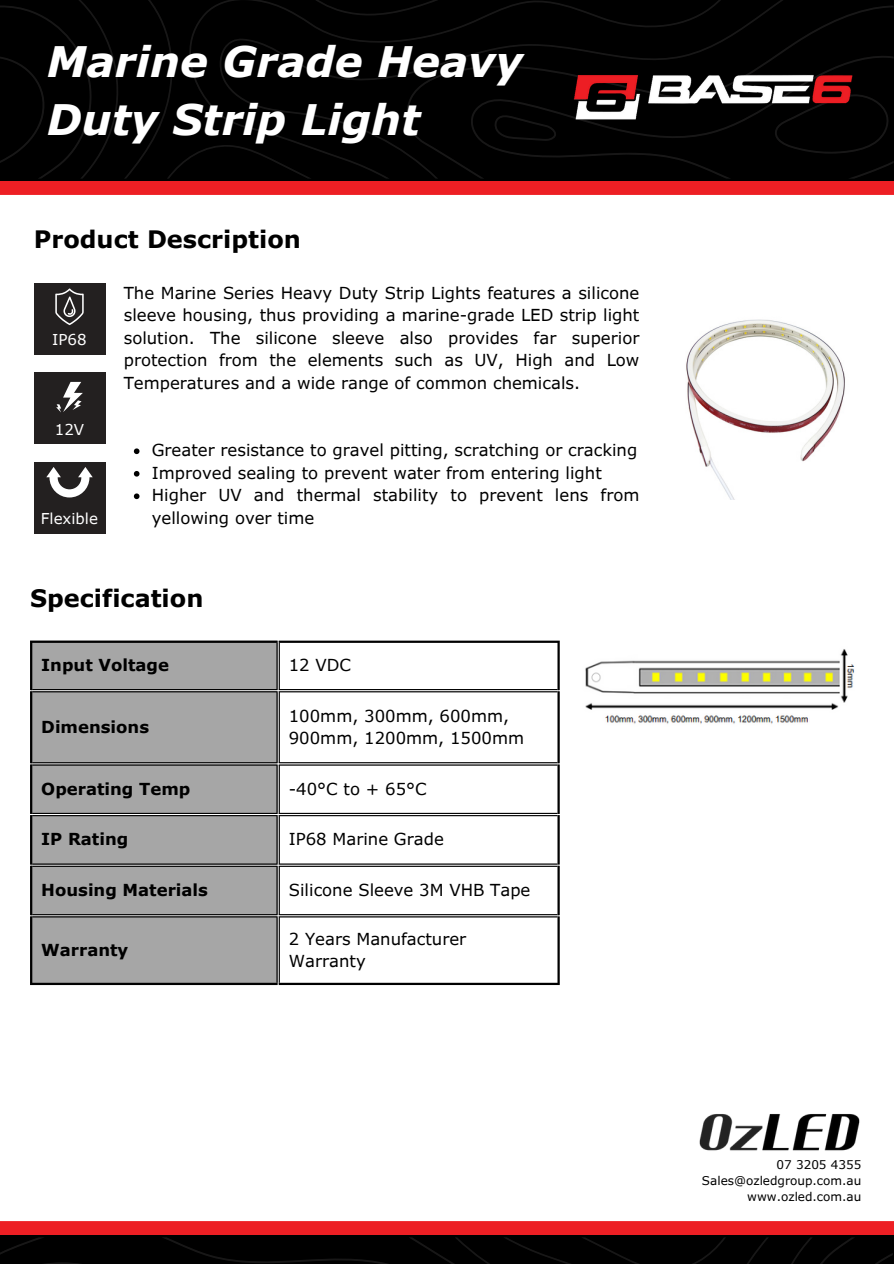
<style>
.page{position:relative;width:894px;height:1264px;background:#fff}
.page>*{position:absolute;margin:0;border:0;box-sizing:border-box;transform-origin:0 0}
.t1{font:italic 700 42px/58.5px "Verdana Pro";color:#fff}
.t2{font:700 24px "Verdana Pro";color:#000}
.t3{font:16.5px/22.5px "Verdana Pro";color:#000}
.t4{font:700 16.5px "Verdana Pro";color:#000}
.t5{font:15px "Verdana Pro";color:#fff}
.t6{font:12px "Verdana Pro";color:#000}
</style>
<div class="page">
<div style="left:0;top:167px;width:893px;height:28px;background:#ed1f24"></div>
<div style="left:716px;top:0;width:177px;height:179px;background:#000"></div>
<div style="left:0;top:0;width:716px;height:179px;background:#000"></div>
<img style="left:560px;top:60px;width:305px;height:77px">
<div style="left:30px;top:643px;width:247px;height:339px;background:#a6a6a6"></div>
<svg style="left:278px;top:690px;width:281px;height:228px"></svg>
<hr style="left:276px;top:643px;width:1px;height:46px;background:#000">
<hr style="left:32px;top:689px;width:245px;height:1px;background:#000">
<hr style="left:278px;top:643px;width:2px;height:46px;background:#000">
<hr style="left:278px;top:689px;width:279px;height:1px;background:#000">
<hr style="left:276px;top:692px;width:1px;height:70px;background:#000">
<hr style="left:32px;top:691px;width:245px;height:1px;background:#000">
<hr style="left:32px;top:762px;width:245px;height:1px;background:#000">
<hr style="left:278px;top:692px;width:2px;height:70px;background:#000">
<hr style="left:278px;top:691px;width:279px;height:1px;background:#000">
<hr style="left:278px;top:762px;width:279px;height:1px;background:#000">
<hr style="left:276px;top:765px;width:1px;height:47px;background:#000">
<hr style="left:32px;top:764px;width:245px;height:1px;background:#000">
<hr style="left:32px;top:812px;width:245px;height:2px;background:#000">
<hr style="left:278px;top:765px;width:2px;height:47px;background:#000">
<hr style="left:278px;top:764px;width:279px;height:1px;background:#000">
<hr style="left:278px;top:812px;width:279px;height:2px;background:#000">
<hr style="left:276px;top:816px;width:1px;height:47px;background:#000">
<hr style="left:32px;top:815px;width:245px;height:1px;background:#000">
<hr style="left:32px;top:863px;width:245px;height:1px;background:#000">
<hr style="left:278px;top:816px;width:2px;height:47px;background:#000">
<hr style="left:278px;top:815px;width:279px;height:1px;background:#000">
<hr style="left:278px;top:863px;width:279px;height:1px;background:#000">
<hr style="left:276px;top:866px;width:1px;height:48px;background:#000">
<hr style="left:32px;top:865px;width:245px;height:1px;background:#000">
<hr style="left:32px;top:914px;width:245px;height:1px;background:#000">
<hr style="left:278px;top:866px;width:2px;height:48px;background:#000">
<hr style="left:278px;top:865px;width:279px;height:1px;background:#000">
<hr style="left:278px;top:914px;width:279px;height:1px;background:#000">
<hr style="left:276px;top:917px;width:1px;height:65px;background:#000">
<hr style="left:32px;top:916px;width:245px;height:1px;background:#000">
<hr style="left:278px;top:917px;width:2px;height:65px;background:#000">
<hr style="left:278px;top:916px;width:279px;height:1px;background:#000">
<hr style="left:30px;top:643px;width:2px;height:47px;background:#000">
<hr style="left:30px;top:640px;width:247px;height:3px;background:#000">
<hr style="left:557px;top:643px;width:2px;height:47px;background:#000">
<hr style="left:278px;top:640px;width:281px;height:3px;background:#000">
<hr style="left:30px;top:691px;width:2px;height:72px;background:#000">
<hr style="left:557px;top:691px;width:2px;height:72px;background:#000">
<hr style="left:30px;top:764px;width:2px;height:50px;background:#000">
<hr style="left:557px;top:764px;width:2px;height:50px;background:#000">
<hr style="left:30px;top:815px;width:2px;height:49px;background:#000">
<hr style="left:557px;top:815px;width:2px;height:49px;background:#000">
<hr style="left:30px;top:865px;width:2px;height:50px;background:#000">
<hr style="left:557px;top:865px;width:2px;height:50px;background:#000">
<hr style="left:30px;top:916px;width:2px;height:66px;background:#000">
<hr style="left:30px;top:982px;width:247px;height:3px;background:#000">
<hr style="left:557px;top:916px;width:2px;height:66px;background:#000">
<hr style="left:278px;top:982px;width:281px;height:3px;background:#000">
<img style="left:686px;top:319px;width:159px;height:180px">
<img style="left:585px;top:649px;width:270px;height:75px">
<img style="left:699px;top:1114px;width:161px;height:37px">
<div style="left:0;top:1220px;width:893px;height:29px;background:#ed1f24"></div>
<div style="left:0;top:1235px;width:893px;height:28px;background:#000"></div>
<svg style="left:0;top:1237px;width:892px;height:26px"></svg>
<svg style="left:134px;top:448px;width:5px;height:6px"></svg>
<svg style="left:134px;top:471px;width:5px;height:5px"></svg>
<svg style="left:134px;top:493px;width:5px;height:6px"></svg>
<div style="left:34px;top:283px;width:71px;height:71px;background:#232020"></div>
<svg style="left:55px;top:288px;width:28px;height:37px"></svg>
<div style="left:34px;top:373px;width:71px;height:71px;background:#232020"></div>
<svg style="left:56px;top:382px;width:27px;height:30px"></svg>
<div style="left:34px;top:462px;width:71px;height:71px;background:#232020"></div>
<svg style="left:46px;top:467px;width:46px;height:30px"></svg>
<h2 class="t1" style="left:47px;top:31px;width:477px">Marine Grade Heavy<br>Duty Strip Light</h2>
<p class="t2" style="left:34px;top:223px;width:268px">Product Description</p>
<p class="t5" style="left:52px;top:330px;width:36px">IP68</p>
<p class="t5" style="left:55px;top:419px;width:31px">12V</p>
<p class="t5" style="left:41px;top:508px;width:59px">Flexible</p>
<p class="t3" style="left:124px;top:281px;width:517px;text-align:justify">The Marine Series Heavy Duty Strip Lights features a silicone sleeve housing, thus providing a marine-grade LED strip light solution. The silicone sleeve also provides far superior protection from the elements such as UV, High and Low Temperatures and a wide range of common chemicals.</p>
<p class="t3" style="left:152px;top:438px;width:487px">Greater resistance to gravel pitting, scratching or cracking</p>
<p class="t3" style="left:152px;top:461px;width:451px">Improved sealing to prevent water from entering light</p>
<p class="t3" style="left:152px;top:483px;width:489px">Higher UV and thermal stability to prevent lens from yellowing over time</p>
<p class="t2" style="left:30px;top:583px;width:175px">Specification</p>
<p class="t4" style="left:41px;top:654px;width:129px">Input Voltage</p>
<h1 class="t3" style="left:289px;top:653px;width:64px">12 VDC</h1>
<p class="t4" style="left:41px;top:716px;width:109px">Dimensions</p>
<p class="t3" style="left:289px;top:703px;width:237px">100mm, 300mm, 600mm,<br>900mm, 1200mm, 1500mm</p>
<h2 class="t4" style="left:41px;top:778px;width:150px">Operating Temp</h2>
<p class="t3" style="left:289px;top:777px;width:139px">-40°C to + 65°C</p>
<h3 class="t4" style="left:41px;top:828px;width:89px">IP Rating</h3>
<p class="t3" style="left:289px;top:827px;width:156px">IP68 Marine Grade</p>
<h3 class="t4" style="left:41px;top:879px;width:168px">Housing Materials</h3>
<p class="t3" style="left:289px;top:878px;width:243px">Silicone Sleeve 3M VHB Tape</p>
<h4 class="t4" style="left:41px;top:939px;width:89px">Warranty</h4>
<h4 class="t3" style="left:289px;top:926px;width:179px">2 Years Manufacturer<br>Warranty</h4>
<p class="t6" style="left:776px;top:1156px;width:86px">07 3205 4355</p>
<p class="t6" style="left:701px;top:1172px;width:161px">Sales@ozledgroup.com.au</p>
<p class="t6" style="left:747px;top:1188px;width:115px">www.ozled.com.au</p>
</div>
